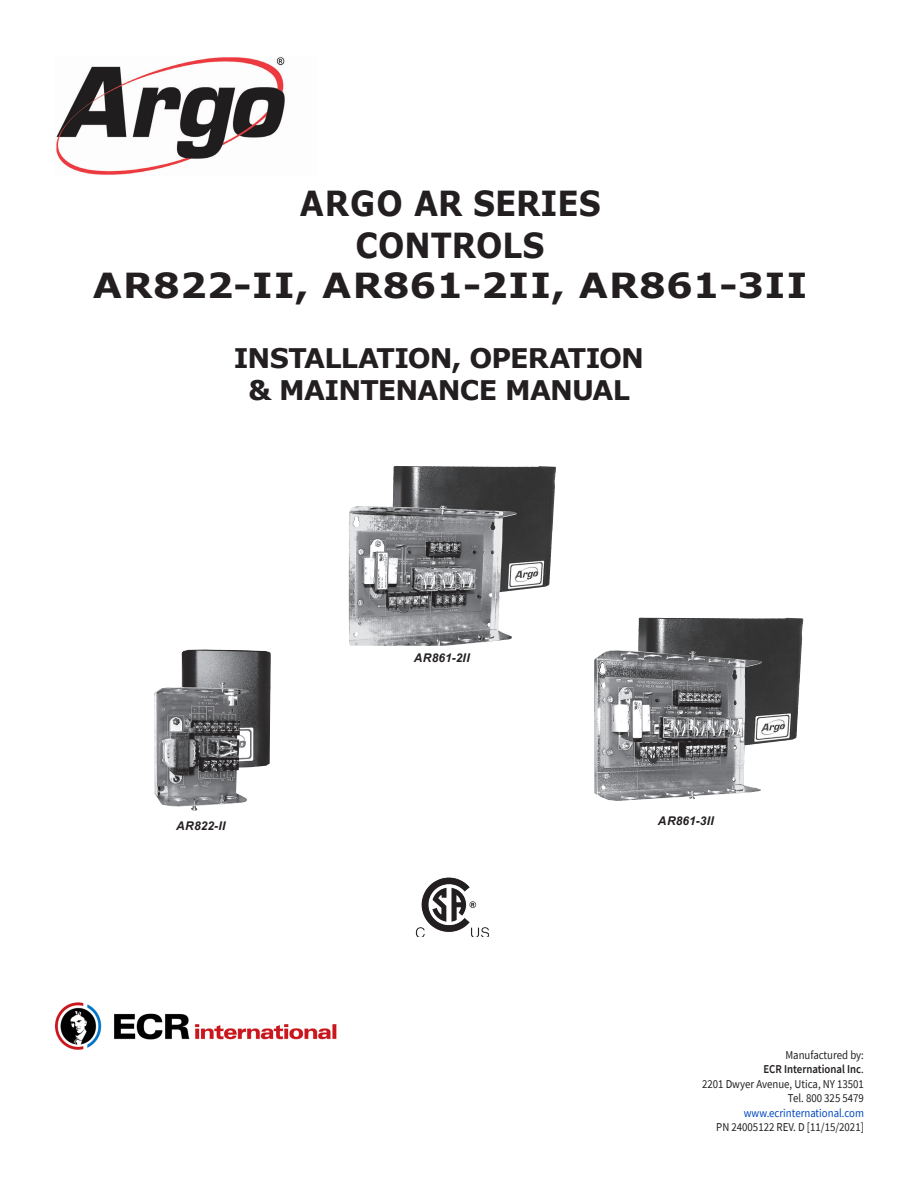
<style>
.page{position:relative;width:918px;height:1188px;background:#fff}
.page>*{position:absolute;margin:0;border:0;box-sizing:border-box;transform-origin:0 0}
.t1{font:700 34.5px/41px "Verdana";color:#231f20;text-align:center;scale:.9 1}
.t2{font:700 27px/32.4px "Verdana";letter-spacing:-.03em;color:#231f20;text-align:center}
.t3{font:12px/14.4px "Source Sans Pro";color:#231f20;text-align:right;scale:.9 1}
.t4{font:italic 700 12px "Arial";letter-spacing:.02em;color:#231f20}
.t5{font:12px "Source Sans Pro";color:#0047bf;scale:.9 1}
.s1{font-weight:600}
</style>
<div class="page">
<img style="left:56px;top:1002px;width:281px;height:48px">
<img style="left:56px;top:57px;width:229px;height:118px">
<img style="left:392px;top:466px;width:120px;height:136px">
<img style="left:349px;top:506px;width:93px;height:121px">
<img style="left:182px;top:649px;width:89px;height:119px">
<img style="left:154px;top:682px;width:93px;height:129px">
<img style="left:638px;top:617px;width:121px;height:33px">
<img style="left:594px;top:650px;width:167px;height:151px">
<img style="left:416px;top:877px;width:73px;height:60px">
<h1 class="t1" style="left:93px;top:183px;width:796px">ARGO AR SERIES<br>CONTROLS<br>AR822-II, AR861-2II, AR861-3II</h1>
<h2 class="t2" style="left:234px;top:341px;width:412px">INSTALLATION, OPERATION &amp; MAINTENANCE MANUAL</h2>
<p class="t4" style="left:176px;top:818px;width:51px">AR822-II</p>
<p class="t4" style="left:414px;top:650px;width:57px">AR861-2II</p>
<p class="t4" style="left:658px;top:813px;width:57px">AR861-3II</p>
<p class="t3" style="left:702px;top:1048px;width:181px">Manufactured by:<br><span class="s1">ECR International Inc</span>.<br>2201 Dwyer Avenue, Utica, NY 13501<br>Tel. 800 325 5479</p>
<p class="t5" style="left:744px;top:1105px;width:135px">www.ecrinternational.com</p>
<p class="t3" style="left:716px;top:1120px;width:166px">PN 24005122 REV. D [11/15/2021]</p>
</div>
